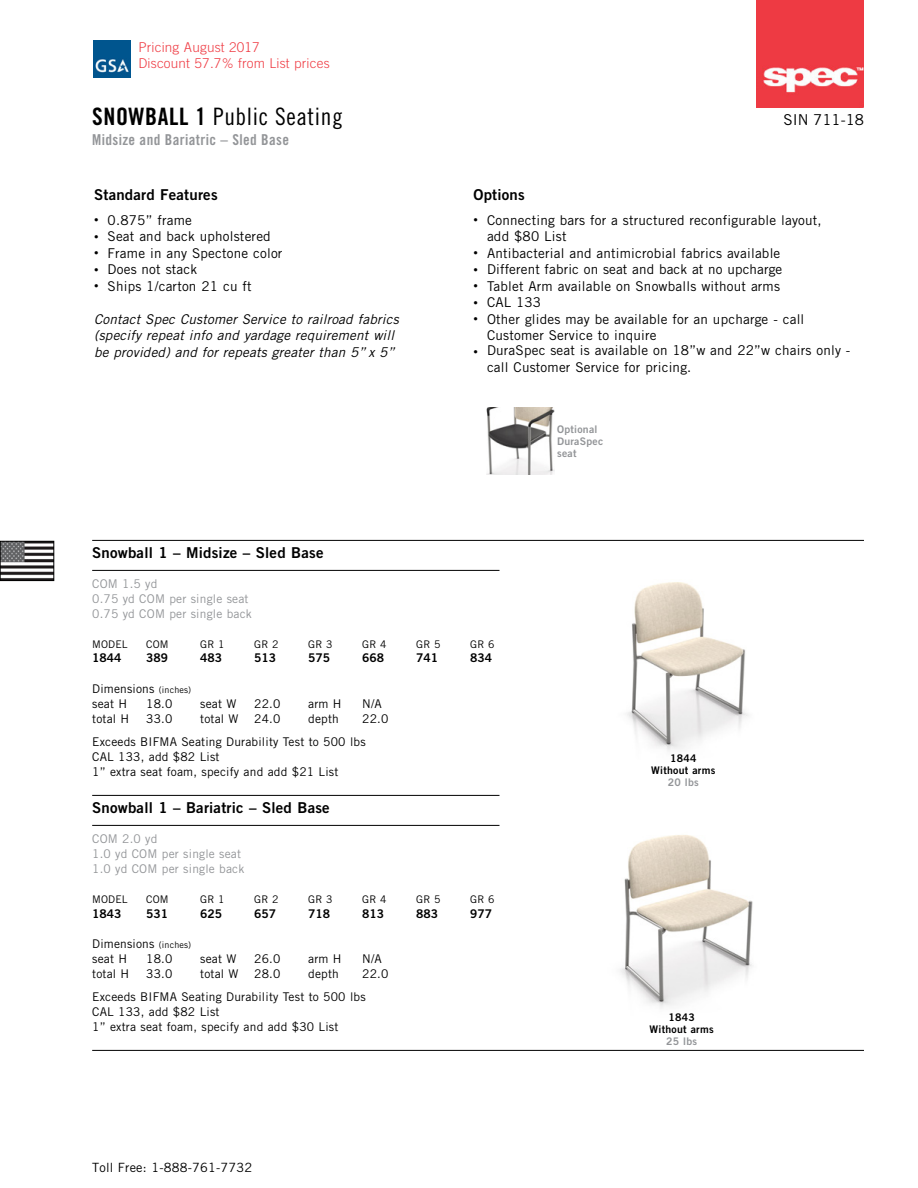
<style>
.page{position:relative;width:918px;height:1188px;background:#fff}
.page>*{position:absolute;margin:0;border:0;box-sizing:border-box;transform-origin:0 0}
.t1{font:24px "Trade Gothic LT Std Cn 18";letter-spacing:.025em;color:#000}
.t2{font:15px "Trade Gothic LT Std Bd 2";letter-spacing:.015em;color:#000}
.t3{font:15px "Trade Gothic LT Std Bd Cn 20";letter-spacing:.025em;color:#939598}
.t4{font:15px "Trade Gothic LT Std";color:#000}
.t5{font:13.5px/16.5px "Trade Gothic LT Std";letter-spacing:.015em;color:#000}
.t6{font:italic 13.5px/16.5px "Trade Gothic LT Std";letter-spacing:.015em;color:#000}
.t7{font:300 13.5px/16.5px "Trade Gothic LT Std";letter-spacing:.015em;color:#ef3a42}
.t8{font:12.75px "Trade Gothic LT Std";letter-spacing:.015em;color:#000}
.t9{font:12px/15px "Trade Gothic LT Std";letter-spacing:.015em;color:#000}
.t10{font:12px/15px "Trade Gothic LT Std";letter-spacing:.015em;color:#939598}
.t11{font:12px "Trade Gothic LT Std Bd 2";color:#000}
.t12{font:10.5px "Trade Gothic LT Std";letter-spacing:.015em;color:#000}
.t13{font:10.5px/12px "Trade Gothic LT Std Bd 2";letter-spacing:.025em;color:#000;text-align:center}
.t14{font:10.5px/12px "Trade Gothic LT Std Bd 2";letter-spacing:.025em;color:#939598}
.s1{font-family:"Trade Gothic LT Std Bd Cn 20"}
.s2{font-size:9px}
</style>
<div class="page">
<img style="left:757px;top:0;width:107px;height:108px">
<img style="left:2px;top:543px;width:50px;height:36px">
<div style="left:0;top:541px;width:54px;height:40px;border:1px solid #000"></div>
<img style="left:93px;top:40px;width:37px;height:37px">
<img style="left:620px;top:835px;width:133px;height:173px">
<img style="left:627px;top:582px;width:122px;height:169px">
<hr style="left:92px;top:540px;width:772px;height:1px;background:#000">
<hr style="left:92px;top:570px;width:407px;height:1px;background:#000">
<hr style="left:92px;top:795px;width:407px;height:1px;background:#000">
<hr style="left:92px;top:825px;width:407px;height:1px;background:#000">
<hr style="left:92px;top:1050px;width:772px;height:1px;background:#000">
<img style="left:486px;top:408px;width:68px;height:67px">
<p class="t7" style="left:138px;top:39px;width:193px">Pricing August 2017<br>Discount 57.7% from List prices</p>
<h1 class="t1" style="left:92px;top:102px;width:252px"><span class="s1">SNOWBALL 1</span> Public Seating</h1>
<p class="t3" style="left:92px;top:130px;width:198px">Midsize and Bariatric – Sled Base</p>
<p class="t2" style="left:94px;top:185px;width:125px">Standard Features</p>
<p class="t5" style="left:94px;top:211px;width:99px"><span class="s2">•</span> 0.875” frame</p>
<p class="t5" style="left:94px;top:228px;width:178px"><span class="s2">•</span> Seat and back upholstered</p>
<p class="t5" style="left:94px;top:244px;width:190px"><span class="s2">•</span> Frame in any Spectone color</p>
<p class="t5" style="left:94px;top:261px;width:105px"><span class="s2">•</span> Does not stack</p>
<p class="t5" style="left:94px;top:277px;width:159px"><span class="s2">•</span> Ships 1/carton 21 cu ft</p>
<p class="t6" style="left:94px;top:311px;width:306px">Contact Spec Customer Service to railroad fabrics (specify repeat info and yardage requirement will be provided) and for repeats greater than 5” x 5”</p>
<p class="t4" style="left:784px;top:111px;width:82px">SIN 711-18</p>
<p class="t2" style="left:474px;top:185px;width:53px">Options</p>
<p class="t5" style="left:487px;top:211px;width:336px;text-indent:-14px"><span class="s2">•</span> Connecting bars for a structured reconfigurable layout, add $80 List</p>
<p class="t5" style="left:474px;top:244px;width:308px"><span class="s2">•</span> Antibacterial and antimicrobial fabrics available</p>
<p class="t5" style="left:474px;top:261px;width:310px"><span class="s2">•</span> Different fabric on seat and back at no upcharge</p>
<p class="t5" style="left:474px;top:277px;width:308px"><span class="s2">•</span> Tablet Arm available on Snowballs without arms</p>
<p class="t5" style="left:474px;top:294px;width:69px"><span class="s2">•</span> CAL 133</p>
<p class="t5" style="left:487px;top:310px;width:319px;text-indent:-14px"><span class="s2">•</span> Other glides may be available for an upcharge - call<br>Customer Service to inquire</p>
<p class="t5" style="left:487px;top:342px;width:365px;text-indent:-14px"><span class="s2">•</span> DuraSpec seat is available on 18”w and 22”w chairs only - call Customer Service for pricing.</p>
<p class="t14" style="left:557px;top:423px;width:48px">Optional<br>DuraSpec seat</p>
<p class="t2" style="left:92px;top:544px;width:233px">Snowball 1 – Midsize – Sled Base</p>
<p class="t10" style="left:92px;top:576px;width:161px">COM 1.5 yd<br>0.75 yd COM per single seat<br>0.75 yd COM per single back</p>
<p class="t12" style="left:92px;top:638px;width:37px">MODEL</p>
<p class="t12" style="left:146px;top:638px;width:24px">COM</p>
<p class="t12" style="left:200px;top:638px;width:26px">GR 1</p>
<p class="t12" style="left:254px;top:638px;width:26px">GR 2</p>
<p class="t12" style="left:308px;top:638px;width:26px">GR 3</p>
<p class="t12" style="left:362px;top:638px;width:26px">GR 4</p>
<p class="t12" style="left:416px;top:638px;width:26px">GR 5</p>
<p class="t12" style="left:470px;top:638px;width:26px">GR 6</p>
<p class="t9" style="left:92px;top:681px;width:101px">Dimensions <span class="s2">(inches) </span>seat H</p>
<p class="t11" style="left:92px;top:650px;width:31px">1844</p>
<p class="t11" style="left:146px;top:650px;width:23px">389</p>
<p class="t11" style="left:200px;top:650px;width:23px">483</p>
<p class="t11" style="left:254px;top:650px;width:23px">513</p>
<p class="t11" style="left:308px;top:650px;width:23px">575</p>
<p class="t11" style="left:362px;top:650px;width:23px">668</p>
<p class="t11" style="left:416px;top:650px;width:23px">741</p>
<p class="t11" style="left:470px;top:650px;width:23px">834</p>
<p class="t9" style="left:146px;top:696px;width:28px">18.0</p>
<p class="t9" style="left:200px;top:696px;width:38px">seat W</p>
<p class="t9" style="left:254px;top:696px;width:28px">22.0</p>
<p class="t9" style="left:308px;top:696px;width:35px">arm H</p>
<p class="t9" style="left:362px;top:696px;width:21px">N/A</p>
<p class="t9" style="left:92px;top:711px;width:39px">total H</p>
<p class="t9" style="left:146px;top:711px;width:28px">33.0</p>
<p class="t9" style="left:200px;top:711px;width:40px">total W</p>
<p class="t9" style="left:254px;top:711px;width:28px">24.0</p>
<p class="t9" style="left:308px;top:711px;width:32px">depth</p>
<p class="t9" style="left:92px;top:708px;width:298px;line-height:22.5px;text-indent:270px">22.0<br>Exceeds BIFMA Seating Durability Test to 500 lbs</p>
<p class="t9" style="left:92px;top:749px;width:248px">CAL 133, add $82 List<br>1” extra seat foam, specify and add $21 List</p>
<p class="t2" style="left:92px;top:799px;width:239px">Snowball 1 – Bariatric – Sled Base</p>
<p class="t10" style="left:92px;top:831px;width:154px">COM 2.0 yd<br>1.0 yd COM per single seat<br>1.0 yd COM per single back</p>
<p class="t12" style="left:92px;top:893px;width:37px">MODEL</p>
<p class="t12" style="left:146px;top:893px;width:24px">COM</p>
<p class="t12" style="left:200px;top:893px;width:26px">GR 1</p>
<p class="t12" style="left:254px;top:893px;width:26px">GR 2</p>
<p class="t12" style="left:308px;top:893px;width:26px">GR 3</p>
<p class="t12" style="left:362px;top:893px;width:26px">GR 4</p>
<p class="t12" style="left:416px;top:893px;width:26px">GR 5</p>
<p class="t12" style="left:470px;top:893px;width:26px">GR 6</p>
<p class="t9" style="left:92px;top:936px;width:101px">Dimensions <span class="s2">(inches) </span>seat H</p>
<p class="t11" style="left:92px;top:906px;width:31px">1843</p>
<p class="t11" style="left:146px;top:906px;width:23px">531</p>
<p class="t11" style="left:200px;top:906px;width:23px">625</p>
<p class="t11" style="left:254px;top:906px;width:23px">657</p>
<p class="t11" style="left:308px;top:906px;width:23px">718</p>
<p class="t11" style="left:362px;top:906px;width:23px">813</p>
<p class="t11" style="left:416px;top:906px;width:23px">883</p>
<p class="t11" style="left:470px;top:906px;width:23px">977</p>
<p class="t9" style="left:146px;top:951px;width:28px">18.0</p>
<p class="t9" style="left:200px;top:951px;width:38px">seat W</p>
<p class="t9" style="left:254px;top:951px;width:28px">26.0</p>
<p class="t9" style="left:308px;top:951px;width:35px">arm H</p>
<p class="t9" style="left:362px;top:951px;width:21px">N/A</p>
<p class="t9" style="left:92px;top:966px;width:39px">total H</p>
<p class="t9" style="left:146px;top:966px;width:28px">33.0</p>
<p class="t9" style="left:200px;top:966px;width:40px">total W</p>
<p class="t9" style="left:254px;top:966px;width:28px">28.0</p>
<p class="t9" style="left:308px;top:966px;width:32px">depth</p>
<p class="t9" style="left:92px;top:963px;width:298px;line-height:22.5px;text-indent:270px">22.0<br>Exceeds BIFMA Seating Durability Test to 500 lbs</p>
<p class="t9" style="left:92px;top:1004px;width:248px">CAL 133, add $82 List<br>1” extra seat foam, specify and add $30 List</p>
<p class="t8" style="left:92px;top:1160px;width:162px">Toll Free: 1-888-761-7732</p>
<p class="t13" style="left:651px;top:752px;width:66px">1844<br>Without arms</p>
<p class="t14" style="left:668px;top:776px;width:33px">20 lbs</p>
<p class="t13" style="left:650px;top:1011px;width:66px">1843<br>Without arms</p>
<p class="t14" style="left:666px;top:1035px;width:33px">25 lbs</p>
</div>
